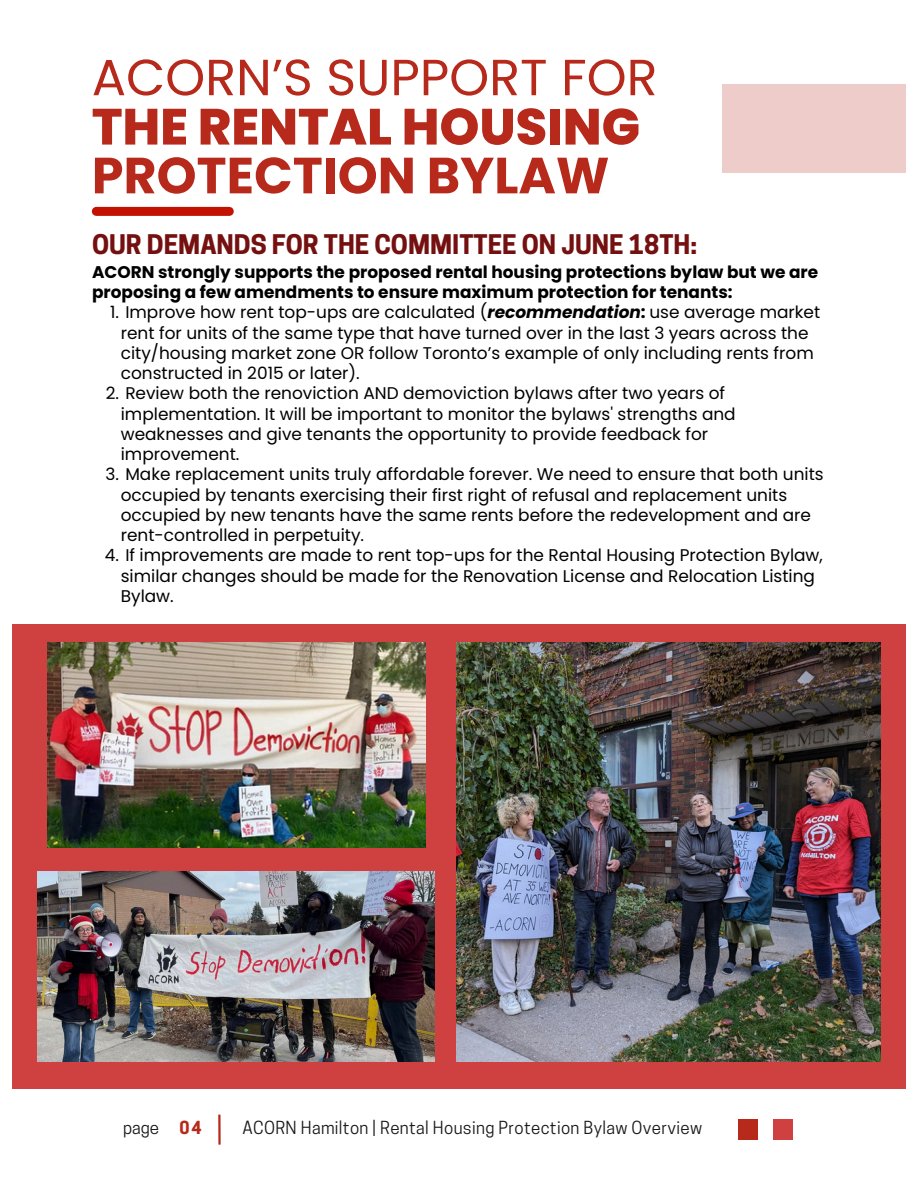
<style>
.page{position:relative;width:918px;height:1188px;background:#fff}
.page>*{position:absolute;margin:0;border:0;box-sizing:border-box;transform-origin:0 0}
.t1{font:50.85px "Poppins";color:#b6291b}
.t2{font:800 50.85px "Poppins";color:#b6291b}
.t3{font:700 50.85px "Poppins";color:#b6291b}
.t4{font:700 25.35px "Cooper Hewitt";color:#751010}
.t5{font:16.95px/20.2px "Poppins";color:#000}
.t6{font:700 16.95px/20.2px "Poppins";color:#000}
.t7{font:16.95px "Cooper Hewitt";letter-spacing:.02em;color:#191717}
.t8{font:700 16.95px "Cooper Hewitt";color:#b6291b}
.s1{font-weight:700;font-style:italic}
.s2{font-weight:700}
</style>
<div class="page">
<div style="left:96px;top:207px;width:133px;height:9px;background:#c41200"></div>
<div style="left:722px;top:84px;width:184px;height:89px;background:#eeccca"></div>
<hr style="left:218px;top:1115px;width:3px;height:30px;background:#b6291b">
<div style="left:738px;top:1120px;width:20px;height:20px;background:#b6291b"></div>
<div style="left:773px;top:1120px;width:20px;height:20px;background:#cf4040"></div>
<div style="left:12px;top:624px;width:894px;height:465px;background:#cf4040"></div>
<img style="left:47px;top:643px;width:378px;height:205px">
<img style="left:456px;top:643px;width:425px;height:418px">
<img style="left:38px;top:871px;width:397px;height:191px">
<h2 class="t1" style="left:92px;top:42px;width:567px">ACORN’S SUPPORT FOR</h2>
<h1 class="t2" style="left:92px;top:91px;width:550px">THE RENTAL HOUSING</h1>
<h4 class="t3" style="left:92px;top:140px;width:519px">PROTECTION BYLAW</h4>
<p class="t4" style="left:92px;top:235px;width:607px">OUR DEMANDS FOR THE COMMITTEE ON JUNE 18TH:</p>
<p class="t6" style="left:92px;top:262px;width:728px">ACORN strongly supports the proposed rental housing protections bylaw but we are proposing a few amendments to ensure maximum protection for tenants:</p>
<p class="t5" style="left:121px;top:302px;width:701px;text-indent:-11px">1. Improve how rent top-ups are calculated (<span class="s1">recommendation</span><span class="s2">:</span> use average market rent for units of the same type that have turned over in the last 3 years across the city/housing market zone OR follow Toronto’s example of only including rents from constructed in 2015 or later).</p>
<p class="t5" style="left:121px;top:383px;width:616px;text-indent:-15px">2. Review both the renoviction AND demoviction bylaws after two years of implementation. It will be important to monitor the bylaws' strengths and weaknesses and give tenants the opportunity to provide feedback for improvement.</p>
<p class="t5" style="left:121px;top:464px;width:704px;text-indent:-15px">3. Make replacement units truly affordable forever. We need to ensure that both units occupied by tenants exercising their first right of refusal and replacement units occupied by new tenants have the same rents before the redevelopment and are rent-controlled in perpetuity.</p>
<h4 class="t5" style="left:121px;top:545px;width:704px;text-indent:-16px">4. If improvements are made to rent top-ups for the Rental Housing Protection Bylaw, similar changes should be made for the Renovation License and Relocation Listing<br>Bylaw.</h4>
<h1 class="t7" style="left:123px;top:1121px;width:38px">page</h1>
<h3 class="t8" style="left:180px;top:1121px;width:24px">04</h3>
<h4 class="t7" style="left:243px;top:1121px;width:461px">ACORN Hamilton | Rental Housing Protection Bylaw Overview</h4>
</div>
